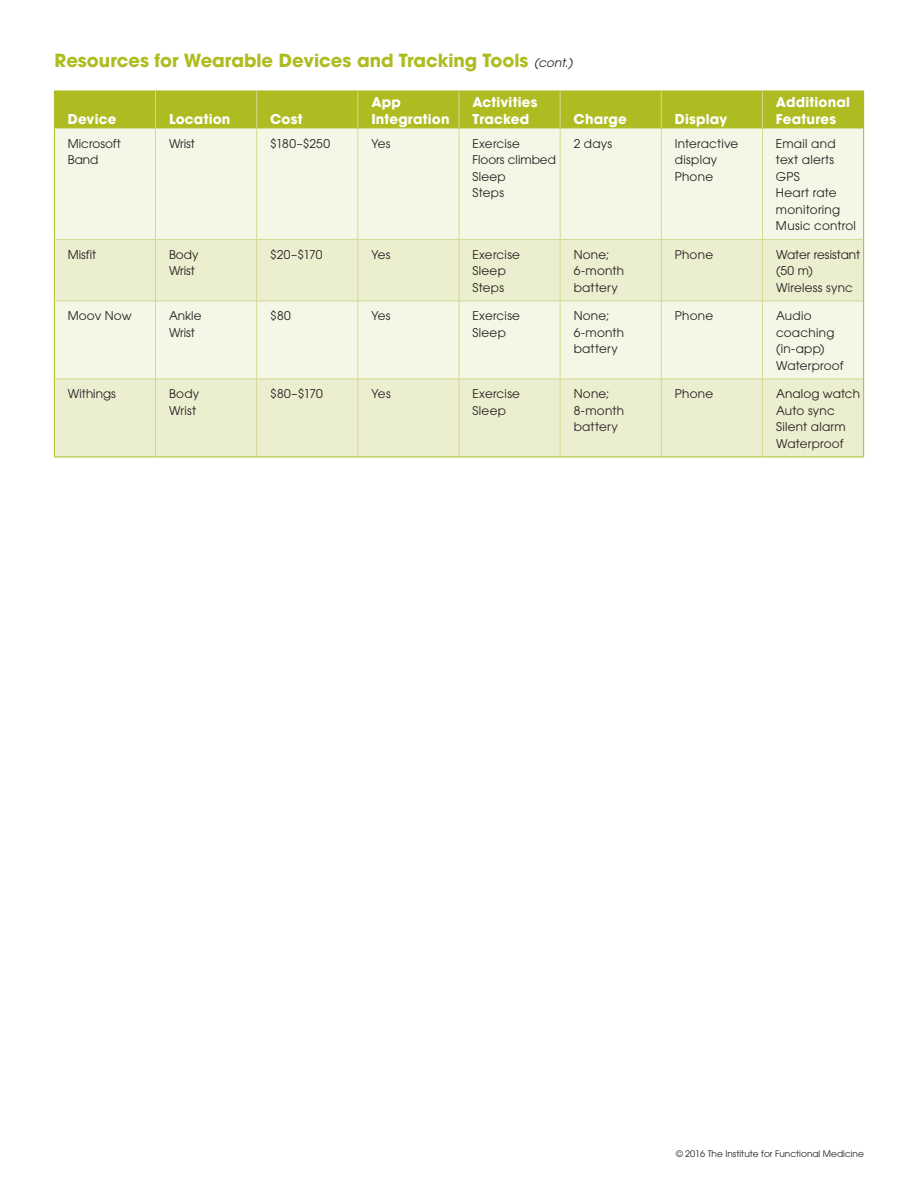
<style>
.page{position:relative;width:918px;height:1188px;background:#fff}
.page>*{position:absolute;margin:0;border:0;box-sizing:border-box;transform-origin:0 0}
.t1{font:700 18px "ITC Avant Garde Std";color:#aebc21}
.t2{font:700 13.5px/16.5px "ITC Avant Garde Std";letter-spacing:.015em;color:#fff}
.t3{font:12px/16.5px "ITC Avant Garde Std";letter-spacing:.02em;color:#231f20}
.t4{font:12px/16.5px "ITC Avant Garde Std";color:#231f20}
.t5{font:9px "ITC Avant Garde Std";color:#231f20}
.s1{font-weight:400;font-style:italic;font-size:12px;color:#231f20}
</style>
<div class="page">
<div style="left:55px;top:91px;width:808px;height:37px;background:#aebc21"></div>
<div style="left:55px;top:129px;width:808px;height:110px;background:#f5f7e6"></div>
<svg style="left:55px;top:240px;width:808px;height:217px;background:#eef0d6"></svg>
<hr style="left:54px;top:91px;width:1px;height:37px;background:#aebc21">
<hr style="left:54px;top:128px;width:1px;height:111px;background:#aebc21">
<hr style="left:54px;top:239px;width:1px;height:62px;background:#aebc21">
<hr style="left:54px;top:301px;width:1px;height:78px;background:#aebc21">
<hr style="left:54px;top:379px;width:1px;height:78px;background:#aebc21">
<hr style="left:55px;top:239px;width:100px;height:1px;background:#d3d98f">
<hr style="left:156px;top:239px;width:100px;height:1px;background:#d3d98f">
<hr style="left:257px;top:239px;width:100px;height:1px;background:#d3d98f">
<hr style="left:358px;top:239px;width:101px;height:1px;background:#d3d98f">
<hr style="left:459px;top:239px;width:101px;height:1px;background:#d3d98f">
<hr style="left:561px;top:239px;width:100px;height:1px;background:#d3d98f">
<hr style="left:662px;top:239px;width:100px;height:1px;background:#d3d98f">
<hr style="left:763px;top:239px;width:100px;height:1px;background:#d3d98f">
<hr style="left:55px;top:301px;width:100px;height:1px;background:#d3d98f">
<hr style="left:156px;top:301px;width:100px;height:1px;background:#d3d98f">
<hr style="left:257px;top:301px;width:100px;height:1px;background:#d3d98f">
<hr style="left:358px;top:301px;width:101px;height:1px;background:#d3d98f">
<hr style="left:459px;top:301px;width:101px;height:1px;background:#d3d98f">
<hr style="left:561px;top:301px;width:100px;height:1px;background:#d3d98f">
<hr style="left:662px;top:301px;width:100px;height:1px;background:#d3d98f">
<hr style="left:763px;top:301px;width:100px;height:1px;background:#d3d98f">
<hr style="left:55px;top:379px;width:100px;height:1px;background:#d3d98f">
<hr style="left:156px;top:379px;width:100px;height:1px;background:#d3d98f">
<hr style="left:257px;top:379px;width:100px;height:1px;background:#d3d98f">
<hr style="left:358px;top:379px;width:101px;height:1px;background:#d3d98f">
<hr style="left:459px;top:379px;width:101px;height:1px;background:#d3d98f">
<hr style="left:561px;top:379px;width:100px;height:1px;background:#d3d98f">
<hr style="left:662px;top:379px;width:100px;height:1px;background:#d3d98f">
<hr style="left:763px;top:379px;width:100px;height:1px;background:#d3d98f">
<hr style="left:54px;top:457px;width:102px;height:1px;background:#aebc21">
<hr style="left:156px;top:457px;width:101px;height:1px;background:#aebc21">
<hr style="left:257px;top:457px;width:101px;height:1px;background:#aebc21">
<hr style="left:358px;top:457px;width:101px;height:1px;background:#aebc21">
<hr style="left:459px;top:457px;width:101px;height:1px;background:#aebc21">
<hr style="left:560px;top:457px;width:101px;height:1px;background:#aebc21">
<hr style="left:661px;top:457px;width:101px;height:1px;background:#aebc21">
<hr style="left:762px;top:457px;width:102px;height:1px;background:#aebc21">
<hr style="left:54px;top:90px;width:102px;height:1px;background:#d3d98f">
<hr style="left:156px;top:90px;width:101px;height:1px;background:#d3d98f">
<hr style="left:257px;top:90px;width:101px;height:1px;background:#d3d98f">
<hr style="left:358px;top:90px;width:101px;height:1px;background:#d3d98f">
<hr style="left:459px;top:90px;width:101px;height:1px;background:#d3d98f">
<hr style="left:560px;top:90px;width:101px;height:1px;background:#d3d98f">
<hr style="left:661px;top:90px;width:101px;height:1px;background:#d3d98f">
<hr style="left:762px;top:90px;width:102px;height:1px;background:#d3d98f">
<hr style="left:55px;top:128px;width:101px;height:1px;background:#d3d98f">
<hr style="left:156px;top:128px;width:101px;height:1px;background:#d3d98f">
<hr style="left:257px;top:128px;width:101px;height:1px;background:#d3d98f">
<hr style="left:358px;top:128px;width:101px;height:1px;background:#d3d98f">
<hr style="left:459px;top:128px;width:101px;height:1px;background:#d3d98f">
<hr style="left:560px;top:128px;width:101px;height:1px;background:#d3d98f">
<hr style="left:661px;top:128px;width:101px;height:1px;background:#d3d98f">
<hr style="left:762px;top:128px;width:101px;height:1px;background:#d3d98f">
<hr style="left:155px;top:91px;width:1px;height:37px;background:#d3d98f">
<hr style="left:256px;top:91px;width:1px;height:37px;background:#d3d98f">
<hr style="left:357px;top:91px;width:1px;height:37px;background:#d3d98f">
<hr style="left:459px;top:91px;width:1px;height:37px;background:#d3d98f">
<hr style="left:560px;top:91px;width:1px;height:37px;background:#d3d98f">
<hr style="left:661px;top:91px;width:1px;height:37px;background:#d3d98f">
<hr style="left:762px;top:91px;width:1px;height:37px;background:#d3d98f">
<hr style="left:155px;top:129px;width:1px;height:110px;background:#d3d98f">
<hr style="left:256px;top:129px;width:1px;height:110px;background:#d3d98f">
<hr style="left:357px;top:129px;width:1px;height:110px;background:#d3d98f">
<hr style="left:459px;top:129px;width:1px;height:110px;background:#d3d98f">
<hr style="left:560px;top:129px;width:1px;height:110px;background:#d3d98f">
<hr style="left:661px;top:129px;width:1px;height:110px;background:#d3d98f">
<hr style="left:762px;top:129px;width:1px;height:110px;background:#d3d98f">
<hr style="left:155px;top:239px;width:1px;height:62px;background:#d3d98f">
<hr style="left:256px;top:239px;width:1px;height:62px;background:#d3d98f">
<hr style="left:357px;top:239px;width:1px;height:62px;background:#d3d98f">
<hr style="left:459px;top:239px;width:1px;height:62px;background:#d3d98f">
<hr style="left:560px;top:239px;width:1px;height:62px;background:#d3d98f">
<hr style="left:661px;top:239px;width:1px;height:62px;background:#d3d98f">
<hr style="left:762px;top:239px;width:1px;height:62px;background:#d3d98f">
<hr style="left:155px;top:301px;width:1px;height:78px;background:#d3d98f">
<hr style="left:256px;top:301px;width:1px;height:78px;background:#d3d98f">
<hr style="left:357px;top:301px;width:1px;height:78px;background:#d3d98f">
<hr style="left:459px;top:301px;width:1px;height:78px;background:#d3d98f">
<hr style="left:560px;top:301px;width:1px;height:78px;background:#d3d98f">
<hr style="left:661px;top:301px;width:1px;height:78px;background:#d3d98f">
<hr style="left:762px;top:301px;width:1px;height:78px;background:#d3d98f">
<hr style="left:155px;top:379px;width:1px;height:78px;background:#d3d98f">
<hr style="left:256px;top:379px;width:1px;height:78px;background:#d3d98f">
<hr style="left:357px;top:379px;width:1px;height:78px;background:#d3d98f">
<hr style="left:459px;top:379px;width:1px;height:78px;background:#d3d98f">
<hr style="left:560px;top:379px;width:1px;height:78px;background:#d3d98f">
<hr style="left:661px;top:379px;width:1px;height:78px;background:#d3d98f">
<hr style="left:762px;top:379px;width:1px;height:78px;background:#d3d98f">
<hr style="left:863px;top:91px;width:1px;height:37px;background:#aebc21">
<hr style="left:863px;top:128px;width:1px;height:111px;background:#aebc21">
<hr style="left:863px;top:239px;width:1px;height:62px;background:#aebc21">
<hr style="left:863px;top:301px;width:1px;height:78px;background:#aebc21">
<hr style="left:863px;top:379px;width:1px;height:78px;background:#aebc21">
<h1 class="t1" style="left:55px;top:49px;width:519px">Resources for Wearable Devices and Tracking Tools <span class="s1">(cont.)</span></h1>
<p class="t2" style="left:68px;top:111px;width:50px">Device</p>
<p class="t2" style="left:169px;top:111px;width:63px">Location</p>
<p class="t2" style="left:270px;top:111px;width:34px">Cost</p>
<p class="t2" style="left:371px;top:94px;width:80px">App<br>Integration</p>
<p class="t2" style="left:472px;top:94px;width:66px">Activities<br>Tracked</p>
<p class="t2" style="left:574px;top:111px;width:55px">Charge</p>
<p class="t2" style="left:675px;top:111px;width:54px">Display</p>
<p class="t2" style="left:776px;top:94px;width:76px">Additional<br>Features</p>
<p class="t4" style="left:68px;top:135px;width:55px">Microsoft<br>Band</p>
<p class="t3" style="left:169px;top:135px;width:27px">Wrist</p>
<p class="t3" style="left:270px;top:135px;width:61px">$180–$250</p>
<p class="t3" style="left:371px;top:135px;width:21px">Yes</p>
<p class="t3" style="left:473px;top:135px;width:85px">Exercise<br>Floors climbed<br>Sleep<br>Steps</p>
<p class="t3" style="left:574px;top:135px;width:40px">2 days</p>
<p class="t3" style="left:675px;top:135px;width:65px">Interactive display<br>Phone</p>
<p class="t3" style="left:776px;top:135px;width:81px">Email and text alerts<br>GPS<br>Heart rate monitoring<br>Music control</p>
<p class="t3" style="left:68px;top:246px;width:30px">Misfit</p>
<p class="t4" style="left:169px;top:246px;width:31px">Body<br>Wrist</p>
<p class="t3" style="left:270px;top:246px;width:54px">$20–$170</p>
<p class="t3" style="left:371px;top:246px;width:21px">Yes</p>
<p class="t3" style="left:473px;top:246px;width:49px">Exercise<br>Sleep<br>Steps</p>
<p class="t3" style="left:574px;top:246px;width:52px">None;<br>6-month battery</p>
<p class="t3" style="left:675px;top:246px;width:40px">Phone</p>
<p class="t3" style="left:776px;top:246px;width:86px">Water resistant (50 m)<br>Wireless sync</p>
<p class="t3" style="left:68px;top:308px;width:65px">Moov Now</p>
<p class="t4" style="left:169px;top:308px;width:34px">Ankle<br>Wrist</p>
<p class="t3" style="left:270px;top:308px;width:22px">$80</p>
<p class="t3" style="left:371px;top:308px;width:21px">Yes</p>
<p class="t3" style="left:473px;top:308px;width:49px">Exercise<br>Sleep</p>
<p class="t3" style="left:574px;top:308px;width:52px">None;<br>6-month battery</p>
<p class="t3" style="left:675px;top:308px;width:40px">Phone</p>
<p class="t3" style="left:776px;top:308px;width:69px">Audio coaching (in-app)<br>Waterproof</p>
<p class="t4" style="left:68px;top:386px;width:49px">Withings</p>
<p class="t3" style="left:169px;top:386px;width:32px">Body<br>Wrist</p>
<p class="t3" style="left:270px;top:386px;width:54px">$80–$170</p>
<p class="t3" style="left:371px;top:386px;width:21px">Yes</p>
<p class="t3" style="left:473px;top:386px;width:49px">Exercise<br>Sleep</p>
<p class="t3" style="left:574px;top:386px;width:52px">None;<br>8-month battery</p>
<p class="t3" style="left:675px;top:386px;width:40px">Phone</p>
<p class="t3" style="left:776px;top:386px;width:86px">Analog watch<br>Auto sync<br>Silent alarm<br>Waterproof</p>
<p class="t5" style="left:676px;top:1148px;width:189px">© 2016 The Institute for Functional Medicine</p>
</div>
